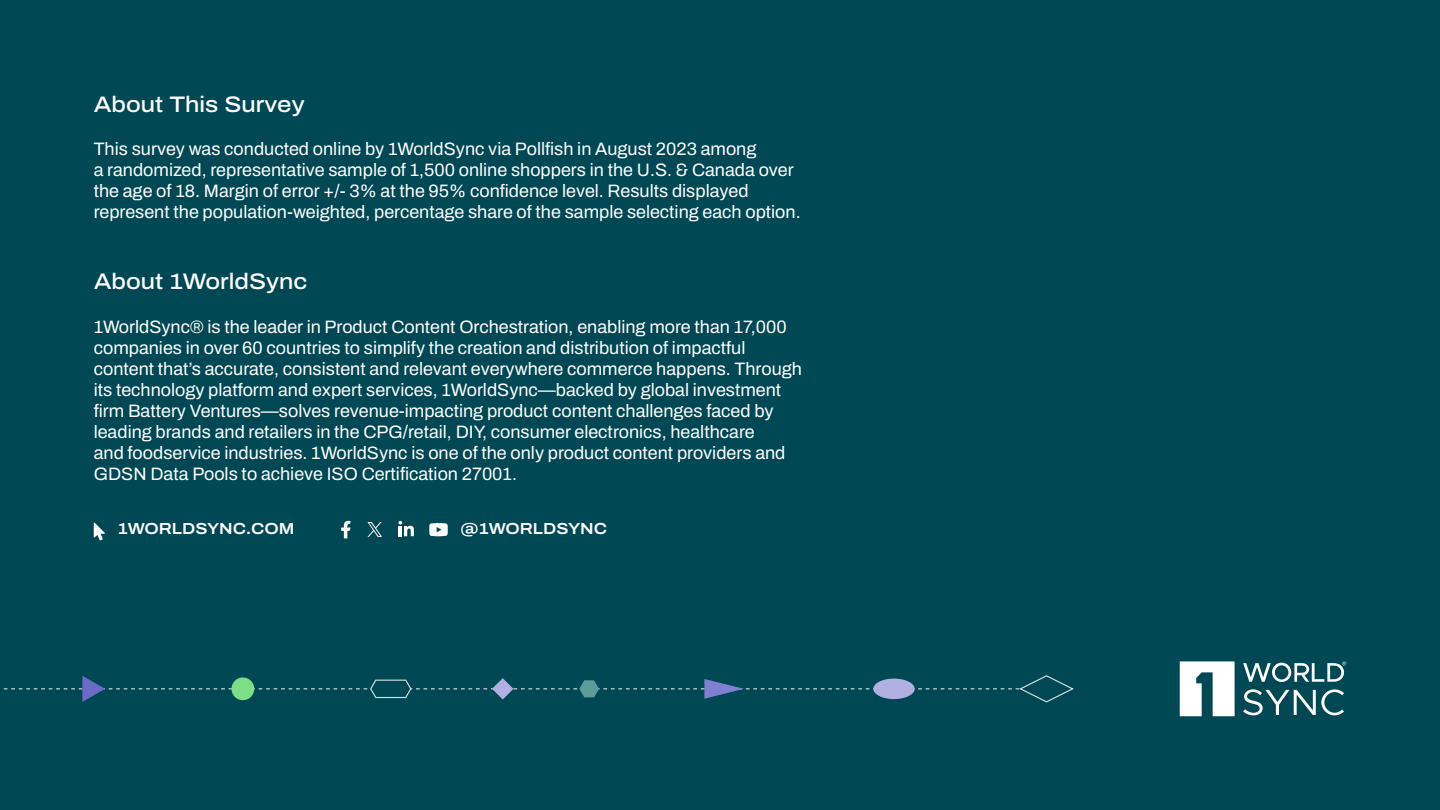
<style>
.page{position:relative;width:1440px;height:810px;background:#004853}
.page>*{position:absolute;margin:0;border:0;box-sizing:border-box;transform-origin:0 0}
.t1{font:500 22.5px "Archivo Semi Expanded";color:#fff}
.t2{font:18px/21px "Archivo";color:#fff}
.t3{font:600 15.98px "Archivo Semi Expanded";color:#fff}
</style>
<div class="page">
<svg style="left:1180px;top:661px;width:55px;height:55px"></svg>
<svg style="left:1243px;top:689px;width:101px;height:26px"></svg>
<svg style="left:1243px;top:661px;width:103px;height:21px"></svg>
<svg style="left:3px;top:675px;width:1071px;height:28px"></svg>
<svg style="left:94px;top:523px;width:11px;height:18px"></svg>
<svg style="left:429px;top:523px;width:19px;height:13px"></svg>
<svg style="left:341px;top:520px;width:10px;height:18px"></svg>
<svg style="left:398px;top:521px;width:16px;height:15px"></svg>
<svg style="left:367px;top:522px;width:15px;height:15px"></svg>
<p class="t1" style="left:94px;top:87px;width:212px">About This Survey</p>
<p class="t2" style="left:94px;top:139px;width:708px">This survey was conducted online by 1WorldSync via Pollfish in August 2023 among<br>a randomized, representative sample of 1,500 online shoppers in the U.S. &amp; Canada over the age of 18. Margin of error +/- 3% at the 95% confidence level. Results displayed represent the population-weighted, percentage share of the sample selecting each option.</p>
<p class="t1" style="left:94px;top:265px;width:215px">About 1WorldSync</p>
<p class="t2" style="left:94px;top:316px;width:710px">1WorldSync® is the leader in Product Content Orchestration, enabling more than 17,000 companies in over 60 countries to simplify the creation and distribution of impactful content that’s accurate, consistent and relevant everywhere commerce happens. Through its technology platform and expert services, 1WorldSync—backed by global investment firm Battery Ventures—solves revenue-impacting product content challenges faced by leading brands and retailers in the CPG/retail, DIY, consumer electronics, healthcare<br>and foodservice industries. 1WorldSync is one of the only product content providers and GDSN Data Pools to achieve ISO Certification 27001.</p>
<p class="t3" style="left:118px;top:517px;width:178px">1WORLDSYNC.COM</p>
<p class="t3" style="left:461px;top:517px;width:148px">@1WORLDSYNC</p>
</div>
